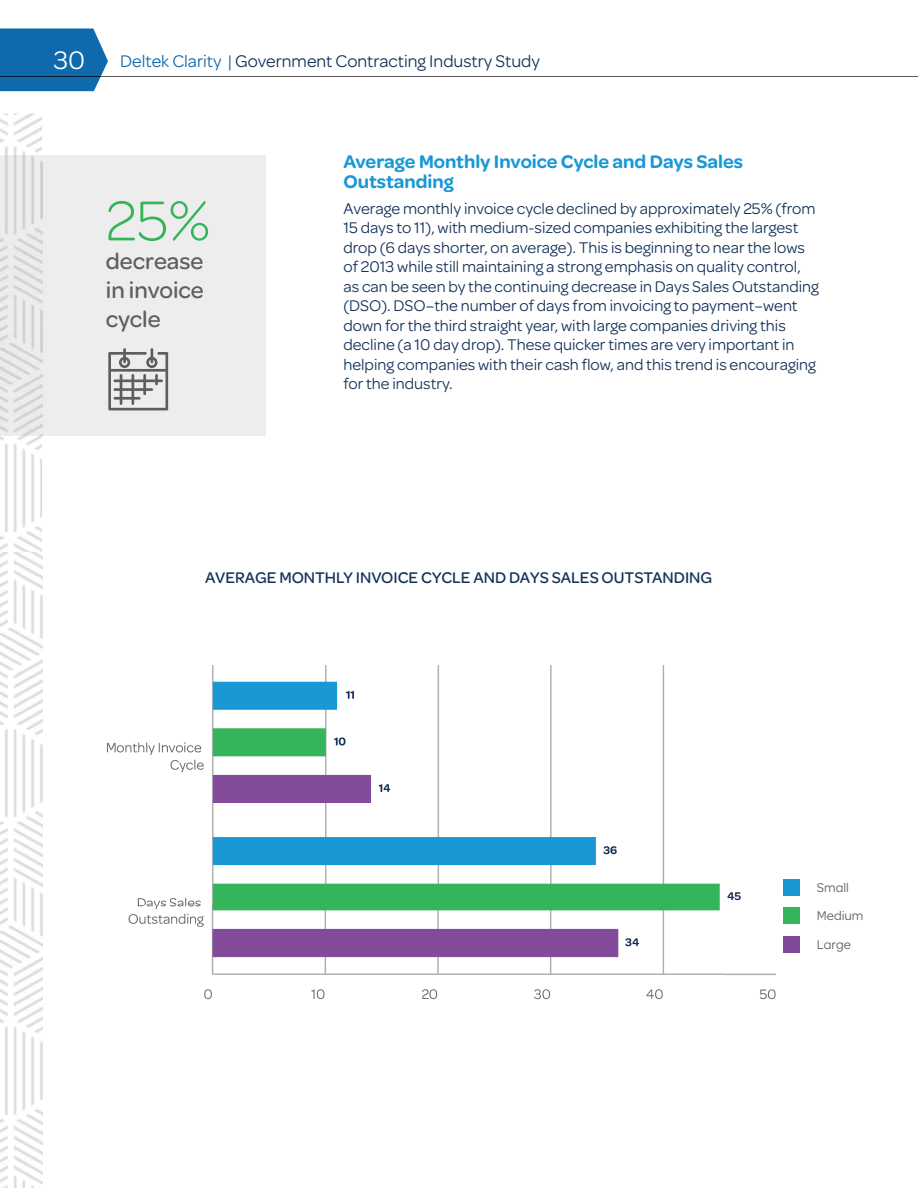
<style>
.page{position:relative;width:918px;height:1188px;background:#fff}
.page>*{position:absolute;margin:0;border:0;box-sizing:border-box;transform-origin:0 0}
.t1{font:300 60px "Omnes";color:#35b55b}
.t2{font:27px "Omnes";color:#fff}
.t3{font:500 24px/28.8px "Omnes";color:#5d5e61;text-align:justify}
.t4{font:600 19.5px/19.5px "Omnes";color:#1a97d5}
.t5{font:18px "Omnes";color:#143259}
.t6{font:16.5px/19.5px "Omnes";color:#143259}
.t7{font:500 16.5px "Omnes";color:#143259}
.t8{font:13.5px/28.5px "Omnes";color:#5d5e61}
.s1{color:#0f6aad}
</style>
<div class="page">
<svg style="left:0;top:28px;width:108px;height:63px;background:#2075b3"></svg>
<hr style="left:101px;top:76px;width:817px;height:1px;background:#231f20">
<hr style="left:0;top:76px;width:101px;height:1px;background:#000008">
<img style="left:0;top:113px;width:42px;height:1075px">
<img style="left:107px;top:666px;width:669px;height:334px">
<div style="left:784px;top:879px;width:16px;height:16px;background:#1a97d5"></div>
<div style="left:784px;top:908px;width:16px;height:16px;background:#35b55b"></div>
<div style="left:784px;top:936px;width:16px;height:17px;background:#814a99"></div>
<div style="left:42px;top:155px;width:224px;height:281px;background:#eeedee"></div>
<img style="left:0;top:155px;width:42px;height:281px">
<svg style="left:108px;top:348px;width:60px;height:62px"></svg>
<hr style="left:114px;top:379px;width:49px;height:3px;background:#5d5e61">
<hr style="left:114px;top:388px;width:39px;height:3px;background:#5d5e61">
<hr style="left:114px;top:397px;width:27px;height:3px;background:#5d5e61">
<h2 class="t2" style="left:54px;top:42px;width:33px">30</h2>
<p class="t5" style="left:120px;top:48px;width:421px"><span class="s1">Deltek Clarity |</span> Government Contracting Industry Study</p>
<h1 class="t1" style="left:106px;top:181px;width:106px">25%</h1>
<h3 class="t3" style="left:106px;top:246px;width:100px">decrease in invoice cycle</h3>
<p class="t4" style="left:343px;top:151px;width:401px">Average Monthly Invoice Cycle and Days Sales<br>Outstanding</p>
<p class="t6" style="left:343px;top:198px;width:477px">Average monthly invoice cycle declined by approximately 25% (from 15 days to 11), with medium-sized companies exhibiting the largest drop (6 days shorter, on average). This is beginning to near the lows of 2013 while still maintaining a strong emphasis on quality control, as can be seen by the continuing decrease in Days Sales Outstanding (DSO). DSO–the number of days from invoicing to payment–went down for the third straight year, with large companies driving this decline (a 10 day drop). These quicker times are very important in helping companies with their cash flow, and this trend is encouraging for the industry.</p>
<p class="t7" style="left:205px;top:566px;width:509px">AVERAGE MONTHLY INVOICE CYCLE AND DAYS SALES OUTSTANDING</p>
<p class="t8" style="left:817px;top:872px;width:48px">Small<br>Medium<br>Large</p>
</div>
